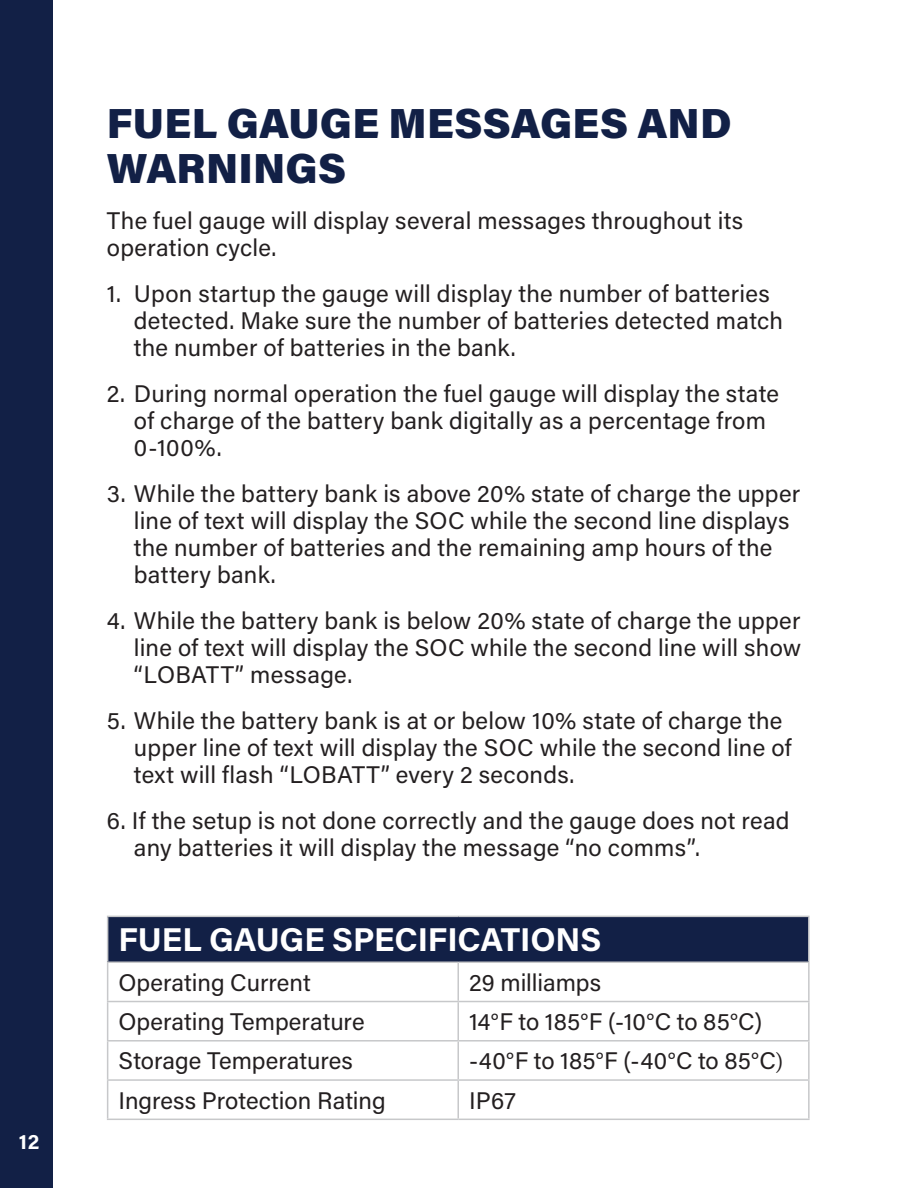
<style>
.page{position:relative;width:919px;height:1188px;background:#fff}
.page>*{position:absolute;margin:0;border:0;box-sizing:border-box;transform-origin:0 0}
.t1{font:900 42px/45px "Acumin Pro";letter-spacing:.005em;color:#122046}
.t2{font:700 33px "Acumin Pro";letter-spacing:-.005em;color:#fff}
.t3{font:24px/27px "Acumin Pro";letter-spacing:.01em;color:#231f20}
.t4{font:700 21px "Acumin Pro";color:#fff}
.s1{font-family:"Minion Pro"}
</style>
<div class="page">
<div style="left:108px;top:916px;width:700px;height:46px;background:#122046"></div>
<hr style="left:107px;top:915px;width:351px;height:2px;background:#c7c8ca">
<hr style="left:107px;top:917px;width:1px;height:44px;background:#c7c8ca">
<hr style="left:458px;top:915px;width:351px;height:2px;background:#c7c8ca">
<hr style="left:807px;top:917px;width:2px;height:44px;background:#c7c8ca">
<hr style="left:107px;top:961px;width:351px;height:1px;background:#c7c8ca">
<hr style="left:107px;top:962px;width:1px;height:38px;background:#c7c8ca">
<hr style="left:458px;top:961px;width:351px;height:1px;background:#c7c8ca">
<hr style="left:457px;top:962px;width:2px;height:38px;background:#c7c8ca">
<hr style="left:807px;top:962px;width:2px;height:38px;background:#c7c8ca">
<hr style="left:107px;top:1000px;width:351px;height:2px;background:#c7c8ca">
<hr style="left:107px;top:1002px;width:1px;height:37px;background:#c7c8ca">
<hr style="left:458px;top:1000px;width:351px;height:2px;background:#c7c8ca">
<hr style="left:457px;top:1002px;width:2px;height:37px;background:#c7c8ca">
<hr style="left:807px;top:1002px;width:2px;height:37px;background:#c7c8ca">
<hr style="left:107px;top:1039px;width:351px;height:2px;background:#c7c8ca">
<hr style="left:107px;top:1041px;width:1px;height:38px;background:#c7c8ca">
<hr style="left:458px;top:1039px;width:351px;height:2px;background:#c7c8ca">
<hr style="left:457px;top:1041px;width:2px;height:38px;background:#c7c8ca">
<hr style="left:807px;top:1041px;width:2px;height:38px;background:#c7c8ca">
<hr style="left:107px;top:1079px;width:351px;height:1px;background:#c7c8ca">
<hr style="left:107px;top:1080px;width:1px;height:38px;background:#c7c8ca">
<hr style="left:458px;top:1079px;width:351px;height:1px;background:#c7c8ca">
<hr style="left:457px;top:1080px;width:2px;height:38px;background:#c7c8ca">
<hr style="left:807px;top:1080px;width:2px;height:38px;background:#c7c8ca">
<hr style="left:107px;top:1118px;width:351px;height:1px;background:#c7c8ca">
<hr style="left:458px;top:1118px;width:351px;height:1px;background:#c7c8ca">
<div style="left:0;top:0;width:53px;height:1187px;background:#122046"></div>
<p class="t4" style="left:19px;top:1126px;width:22px">12</p>
<h1 class="t1" style="left:107px;top:99px;width:626px">FUEL GAUGE MESSAGES AND<br>WARNINGS</h1>
<p class="t3" style="left:107px;top:206px;width:637px">The fuel gauge will display several messages throughout its operation cycle.</p>
<p class="t3" style="left:134px;top:279px;width:650px;text-indent:-27px">1. Upon startup the gauge will display the number of batteries detected. Make sure the number of batteries detected match the number of batteries in the bank.</p>
<p class="t3" style="left:134px;top:379px;width:646px;text-indent:-27px">2. During normal operation the fuel gauge will display the state of charge of the battery bank digitally as a percentage from<br>0-100%.</p>
<p class="t3" style="left:134px;top:479px;width:667px;text-indent:-27px">3. While the battery bank is above 20% state of charge the upper line of text will display the SOC while the second line displays the number of batteries and the remaining amp hours of the battery bank.</p>
<p class="t3" style="left:134px;top:605px;width:668px;text-align:justify;text-indent:-27px">4. While the battery bank is below 20% state of charge the upper line of text will display the SOC while the second line will show “LOBATT” message.</p>
<p class="t3" style="left:134px;top:705px;width:659px;text-indent:-27px">5. While the battery bank is at or below 10% state of charge the upper line of text will display the SOC while the second line of text will flash “LOBATT” every 2 seconds.</p>
<p class="t3" style="left:134px;top:805px;width:657px;text-indent:-27px">6. If the setup is not done correctly and the gauge does not read any batteries it will display the message “no comms”.</p>
<h2 class="t2" style="left:118px;top:916px;width:484px">FUEL GAUGE SPECIFICATIONS</h2>
<p class="t3" style="left:118px;top:967px;width:194px">Operating Current</p>
<p class="t3" style="left:469px;top:967px;width:133px">29 milliamps</p>
<p class="t3" style="left:118px;top:1006px;width:247px">Operating Temperature</p>
<p class="t3" style="left:469px;top:1006px;width:294px">14°F to 185°F (-10°C to 85°C)</p>
<p class="t3" style="left:118px;top:1046px;width:236px">Storage Temperatures</p>
<p class="t3" style="left:469px;top:1046px;width:316px">-40°F to 185°F (-40°C to 85°C<span class="s1">)</span></p>
<p class="t3" style="left:118px;top:1085px;width:269px">Ingress Protection Rating</p>
<p class="t3" style="left:469px;top:1085px;width:48px">IP67</p>
</div>
